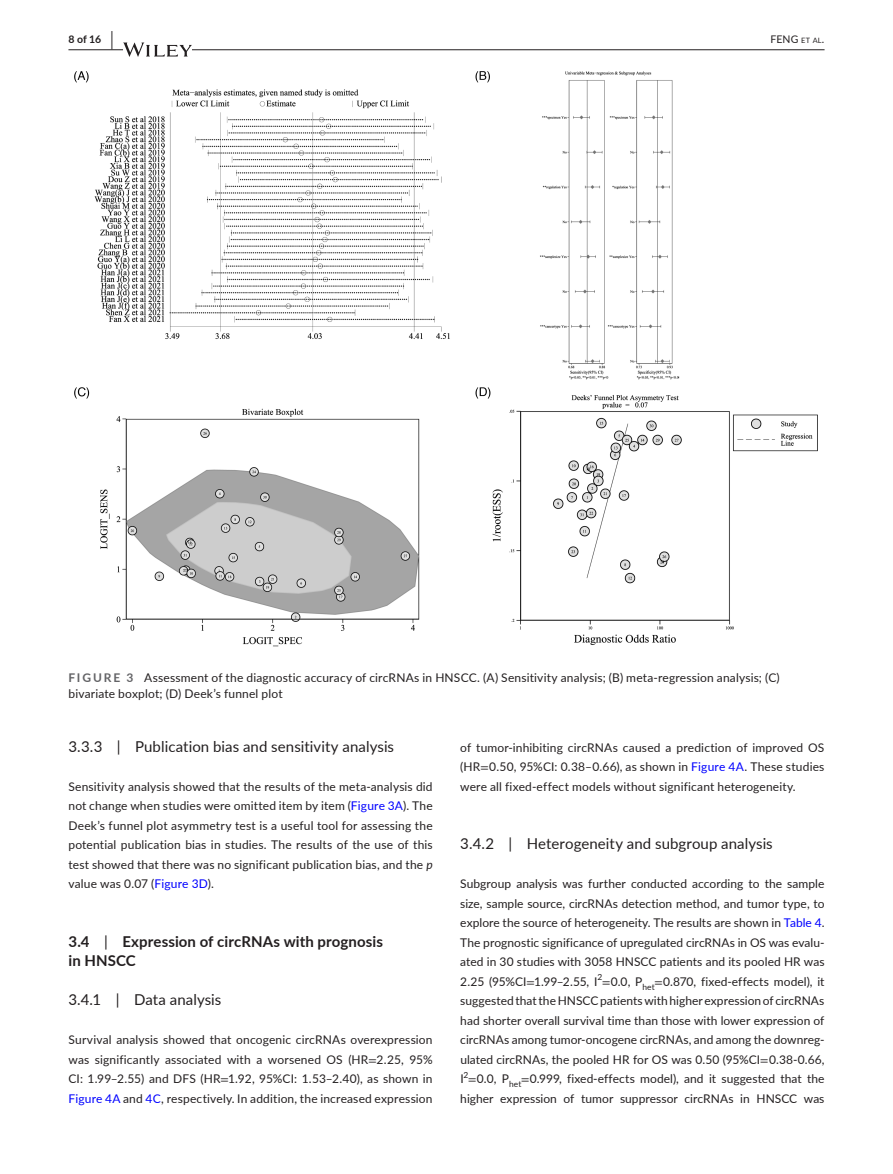
<style>
.page{position:relative;width:893px;height:1174px;background:#fff}
.page>*{position:absolute;margin:0;border:0;box-sizing:border-box;transform-origin:0 0}
.t1{font:15px "Lato";letter-spacing:.005em;color:#231f20}
.t2{font:700 15px/19.5px "Lato";letter-spacing:.005em;color:#231f20}
.t3{font:12px/19.5px "Lato";letter-spacing:.015em;color:#231f20;text-align:justify}
.t4{font:10.5px "Lato";color:#231f20}
.t5{font:700 10.5px "Lato";color:#231f20}
.s1{font-size:19.5px}
.s2{font-size:7.35px}
.s3{font-weight:700;color:#636366}
.s4{color:#00f}
.s5{font-style:italic}
.s6{font-weight:400}
.s7{font-family:"STIX"}
</style>
<div class="page">
<hr style="left:68px;top:49px;width:756px;height:1px;background:#231f20">
<svg style="left:123px;top:42px;width:69px;height:15px"></svg>
<img style="left:74px;top:71px;width:744px;height:576px">
<p class="t5" style="left:68px;top:31px;width:46px">8 of 16 <span class="s1">|</span></p>
<p class="t4" style="left:770px;top:31px;width:56px">FENG <span class="s2">et al</span>.</p>
<p class="t3" style="left:68px;top:668px;width:713px;line-height:16.5px"><span class="s3">FIGURE 3</span> Assessment of the diagnostic accuracy of circRNAs in HNSCC. (A) Sensitivity analysis; (B) meta-regression analysis; (C) bivariate boxplot; (D) Deek’s funnel plot</p>
<p class="t1" style="left:68px;top:735px;width:327px">3.3.3 | Publication bias and sensitivity analysis</p>
<p class="t3" style="left:68px;top:776px;width:366px">Sensitivity analysis showed that the results of the meta-analysis did not change when studies were omitted item by item (<span class="s4">Figure 3A</span>). The Deek’s funnel plot asymmetry test is a useful tool for assessing the potential publication bias in studies. The results of the use of this test showed that there was no significant publication bias, and the <span class="s5">p </span>value was 0.07 (<span class="s4">Figure 3D</span>).</p>
<p class="t2" style="left:68px;top:931px;width:316px">3.4 <span class="s6">|</span> Expression of circRNAs with prognosis in HNSCC</p>
<p class="t1" style="left:68px;top:989px;width:154px">3.4.1 | Data analysis</p>
<p class="t3" style="left:68px;top:1029px;width:366px">Survival analysis showed that oncogenic circRNAs overexpression was significantly associated with a worsened OS (HR<span class="s7">=</span>2.25, 95% CI: 1.99–2.55) and DFS (HR<span class="s7">=</span>1.92, 95%CI: 1.53–2.40), as shown in <span class="s4">Figure 4A</span> and <span class="s4">4C</span>, respectively. In addition, the increased expression</p>
<p class="t3" style="left:460px;top:737px;width:366px">of tumor-inhibiting circRNAs caused a prediction of improved OS (HR<span class="s7">=</span>0.50, 95%CI: 0.38–0.66), as shown in <span class="s4">Figure 4A</span>. These studies were all fixed-effect models without significant heterogeneity.</p>
<p class="t1" style="left:460px;top:833px;width:314px">3.4.2 | Heterogeneity and subgroup analysis</p>
<p class="t3" style="left:460px;top:873px;width:366px">Subgroup analysis was further conducted according to the sample size, sample source, circRNAs detection method, and tumor type, to explore the source of heterogeneity. The results are shown in <span class="s4">Table 4</span>.<br>The prognostic significance of upregulated circRNAs in OS was evalu&shy;ated in 30 studies with 3058 HNSCC patients and its pooled HR was 2.25 (95%CI<span class="s7">=</span>1.99–2.55, I<sup>2</sup><span class="s7">=</span>0.0, P<sub>het</sub><span class="s7">=</span>0.870, fixed-effects model), it suggestedthattheHNSCCpatientswith higher expressionof circRNAs had shorter overall survival time than those with lower expression of circRNAs among tumor-oncogene circRNAs, and among the downreg&shy;ulated circRNAs, the pooled HR for OS was 0.50 (95%CI<span class="s7">=</span>0.38-0.66, I<sup>2</sup><span class="s7">=</span>0.0, P<sub>het</sub><span class="s7">=</span>0.999, fixed-effects model), and it suggested that the higher expression of tumor suppressor circRNAs in HNSCC was</p>
</div>
